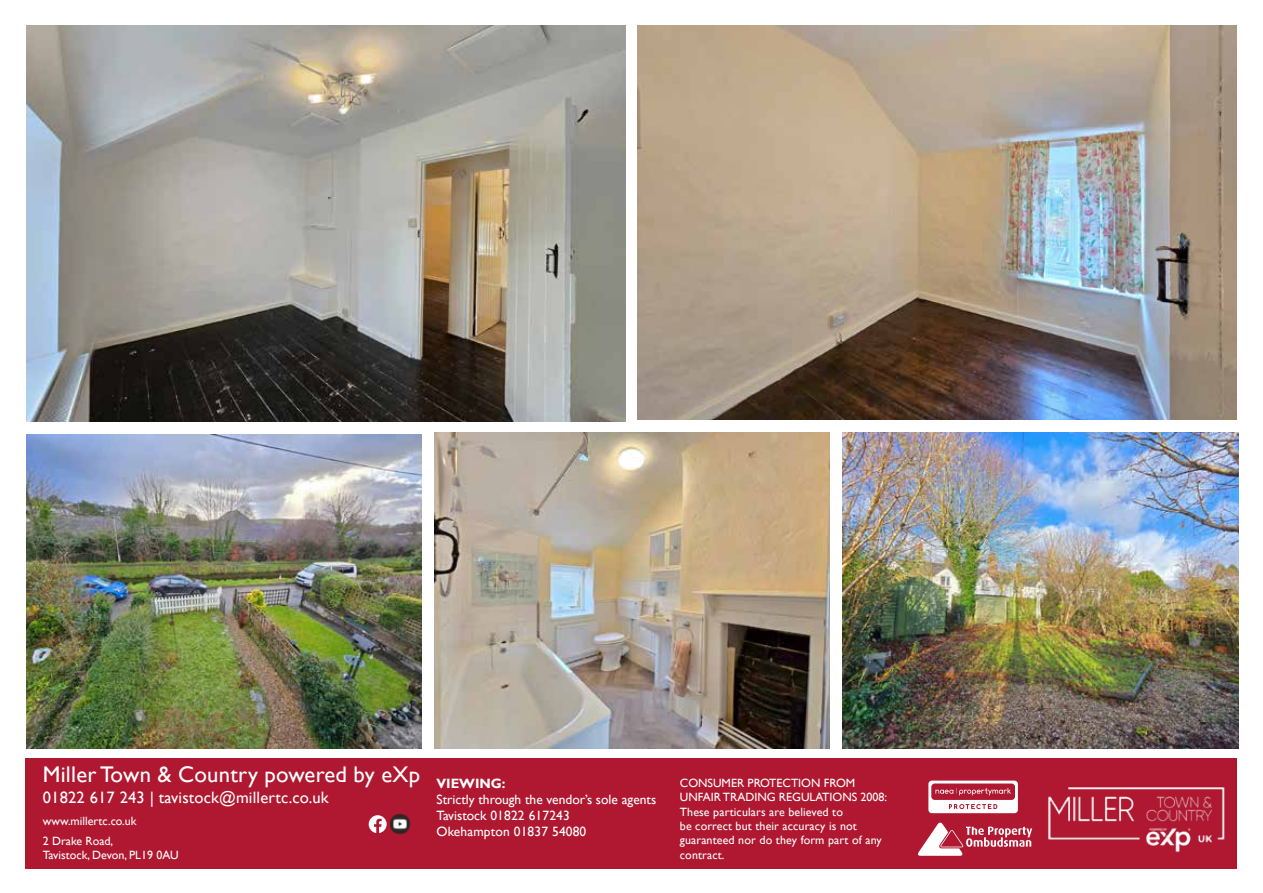
<style>
.page{position:relative;width:1263px;height:893px;background:#fff}
.page>*{position:absolute;margin:0;border:0;box-sizing:border-box;transform-origin:0 0}
.t1{font:22.65px "Gill Sans";letter-spacing:.01em;color:#fff}
.t2{font:16.5px "Gill Sans";letter-spacing:.01em;color:#fff}
.t3{font:13.5px/16.2px "Gill Sans";color:#fff}
.t4{font:700 13.5px "Gill Sans";color:#fff}
.t5{font:12px/14.4px "Gill Sans";color:#fff}
</style>
<div class="page">
<img style="left:26px;top:26px;width:600px;height:395px">
<img style="left:637px;top:26px;width:600px;height:394px">
<img style="left:26px;top:435px;width:395px;height:314px">
<img style="left:434px;top:433px;width:396px;height:316px">
<img style="left:842px;top:433px;width:396px;height:316px">
<div style="left:25px;top:759px;width:1212px;height:110px;background:#af1830"></div>
<svg style="left:369px;top:815px;width:18px;height:18px"></svg>
<svg style="left:928px;top:781px;width:90px;height:32px"></svg>
<svg style="left:918px;top:822px;width:114px;height:34px"></svg>
<img style="left:391px;top:815px;width:19px;height:19px">
<img style="left:1048px;top:787px;width:177px;height:66px">
<h1 class="t1" style="left:43px;top:761px;width:379px">Miller Town &amp; Country powered by eXp</h1>
<h2 class="t2" style="left:43px;top:788px;width:287px">01822 617 243 | tavistock@millertc.co.uk</h2>
<p class="t5" style="left:43px;top:811px;width:95px;line-height:20px">www.millertc.co.uk<br>2 Drake Road,</p>
<p class="t5" style="left:43px;top:848px;width:137px">Tavistock, Devon, PL19 0AU</p>
<p class="t4" style="left:436px;top:775px;width:71px">VIEWING:</p>
<p class="t3" style="left:436px;top:791px;width:221px">Strictly through the vendor’s sole agents<br>Tavistock 01822 617243<br>Okehampton 01837 54080</p>
<p class="t5" style="left:680px;top:776px;width:209px">CONSUMER PROTECTION FROM<br>UNFAIR TRADING REGULATIONS 2008:<br>These particulars are believed to<br>be correct but their accuracy is not guaranteed nor do they form part of any contract.</p>
</div>
